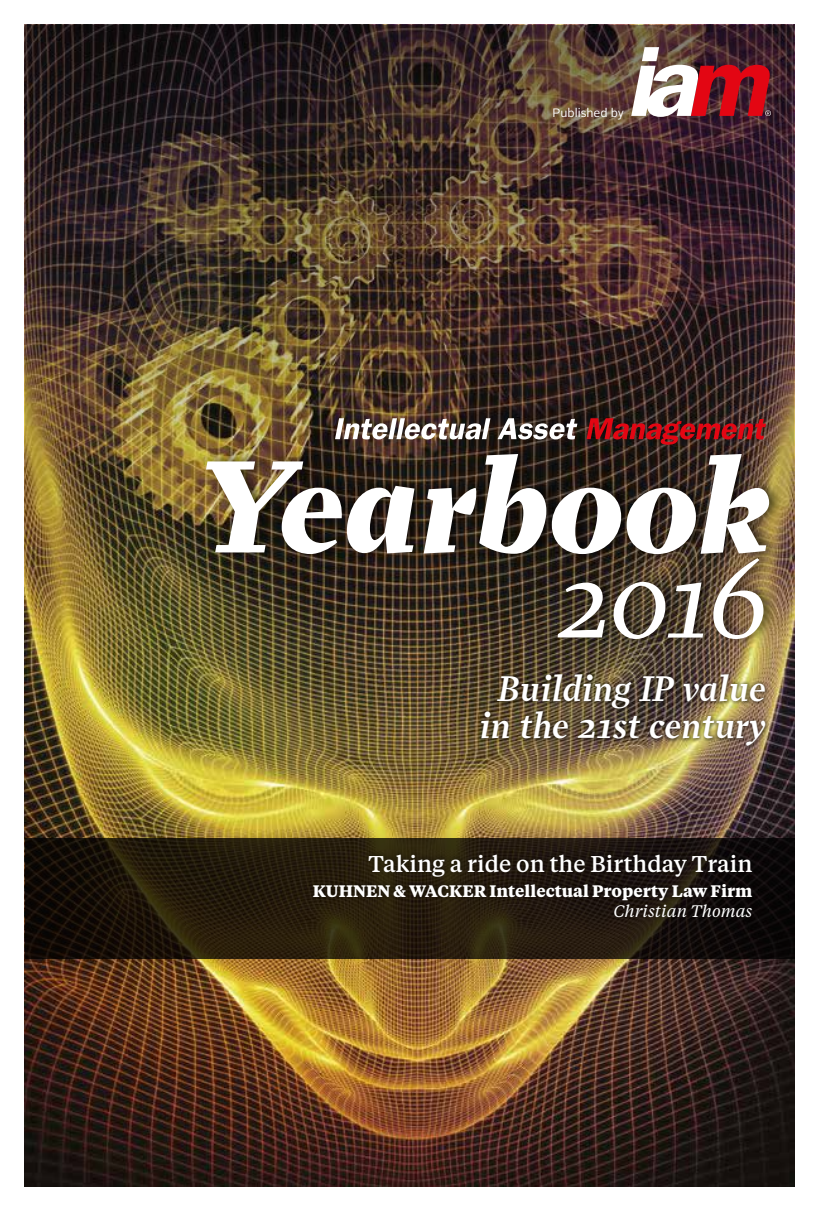
<style>
.page{position:relative;width:819px;height:1211px;background:#fff}
.page>*{position:absolute;margin:0;border:0;box-sizing:border-box;transform-origin:0 0}
.t1{font:italic 900 133px "Prensa";color:#fff}
.t2{font:italic 110.77px "Prensa";color:#fff}
.t3{font:italic 600 36.05px/37.3px "Prensa";letter-spacing:-.01em;color:#fff;text-align:center}
.t4{font:500 22.75px "Tiempos Text";color:#fff}
.t5{font:700 16.62px "Tiempos Text";color:#fff}
.t6{font:italic 16.62px "Tiempos Text";color:#fff}
.t7{font:12.25px "Alright Sans";color:#fff}
</style>
<div class="page">
<img style="left:25px;top:635px;width:769px;height:551px">
<img style="left:28px;top:28px;width:763px;height:604px">
<img style="left:631px;top:47px;width:140px;height:70px">
<div style="left:477px;top:670px;width:292px;height:80px;background:#000;opacity:.4"></div>
<div style="left:201px;top:444px;width:582px;height:204px;background:#000;opacity:.64"></div>
<img style="left:335px;top:418px;width:155px;height:21px">
<svg style="left:497px;top:418px;width:80px;height:21px"></svg>
<svg style="left:586px;top:418px;width:180px;height:26px"></svg>
<svg style="left:25px;top:838px;width:769px;height:121px"></svg>
<div style="left:309px;top:848px;width:448px;height:73px;background:#000;opacity:.6"></div>
<p class="t7" style="left:552px;top:104px;width:73px">Published by</p>
<h1 class="t1" style="left:197px;top:428px;width:576px">Yearbook</h1>
<h2 class="t2" style="left:555px;top:534px;width:218px">2016</h2>
<h3 class="t3" style="left:479px;top:670px;width:288px">Building IP value in the 21st century</h3>
<h3 class="t4" style="left:368px;top:848px;width:385px">Taking a ride on the Birthday Train</h3>
<p class="t5" style="left:313px;top:879px;width:441px">KUHNEN &amp; WACKER Intellectual Property Law Firm</p>
<p class="t6" style="left:613px;top:899px;width:141px">Christian Thomas</p>
</div>
